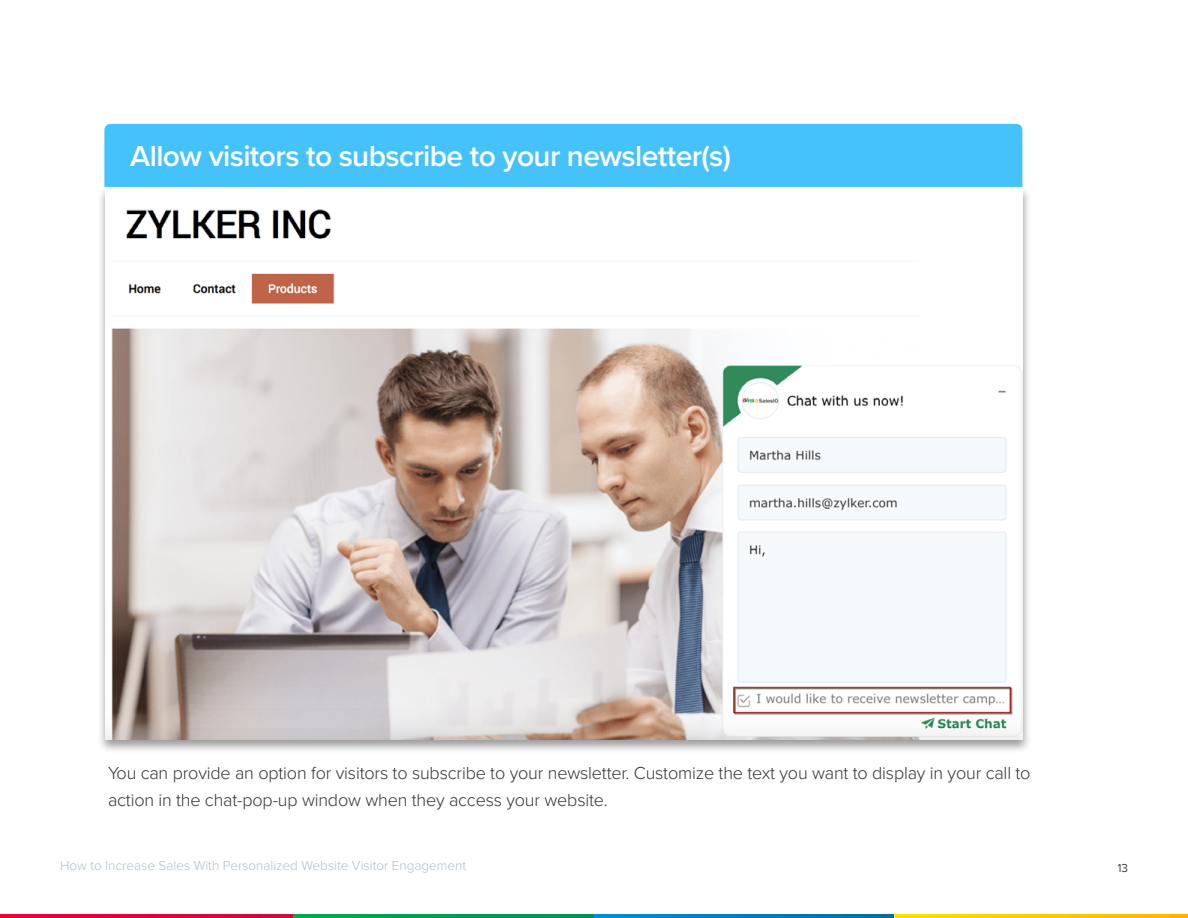
<style>
.page{position:relative;width:1188px;height:918px;background:#fff}
.page>*{position:absolute;margin:0;border:0;box-sizing:border-box;transform-origin:0 0}
.t1{font:600 30px "Proxima Nova";letter-spacing:-.02em;color:#fff}
.t2{font:300 18px/27px "Proxima Nova";letter-spacing:-.01em;color:#333}
.t3{font:300 13.5px "Proxima Nova";color:#acc0c7}
.t4{font:300 12px "Proxima Nova";color:#000}
</style>
<div class="page">
<img style="left:0;top:914px;width:1188px;height:4px">
<div style="left:104px;top:124px;width:918px;height:61px;background:#45c2fa"></div>
<div style="left:96px;top:185px;width:936px;height:569px;background:#000;opacity:.4"></div>
<img style="left:105px;top:187px;width:918px;height:552px">
<h1 class="t1" style="left:130px;top:134px;width:603px">Allow visitors to subscribe to your newsletter(s)</h1>
<p class="t2" style="left:108px;top:759px;width:924px">You can provide an option for visitors to subscribe to your newsletter. Customize the text you want to display in your call to action in the chat-pop-up window when they access your website.</p>
<p class="t3" style="left:60px;top:856px;width:408px">How to Increase Sales With Personalized Website Visitor Engagement</p>
<p class="t4" style="left:1118px;top:859px;width:12px">13</p>
</div>
